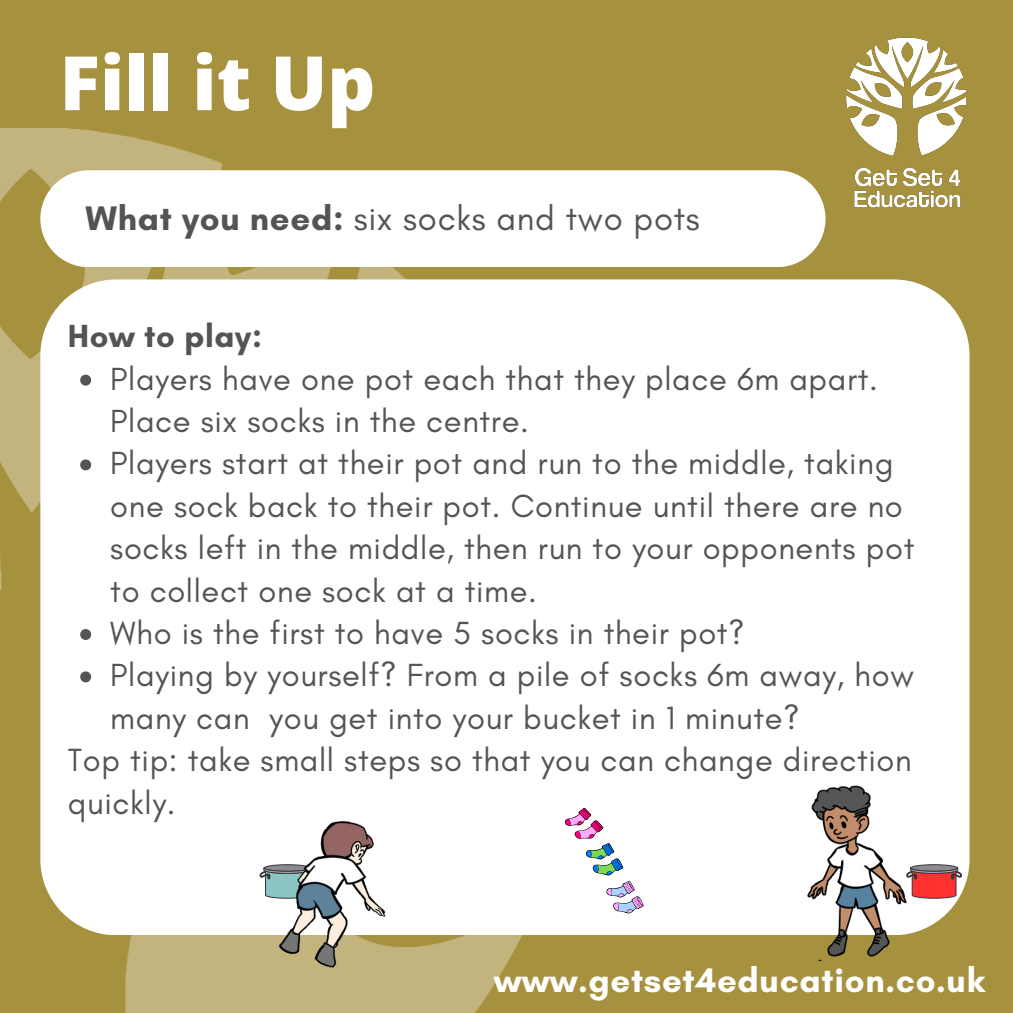
<style>
.page{position:relative;width:1013px;height:1013px;background:#fff}
.page>*{position:absolute;margin:0;border:0;box-sizing:border-box;transform-origin:0 0}
.t1{font:800 75px "Open Sans";color:#fff}
.t2{font:34.62px "Glacial Indifference";letter-spacing:.02em;color:#545454}
.t3{font:700 34.62px "Glacial Indifference";letter-spacing:.02em;color:#fff}
.t4{font:32.62px/42.4px "Glacial Indifference";letter-spacing:.02em;color:#545454}
.t5{font:700 32.62px "Glacial Indifference";letter-spacing:.02em;color:#545454}
.s1{font-weight:700}
</style>
<div class="page">
<div style="left:0;top:0;width:1012px;height:1012px;background:#a6913e"></div>
<img style="left:0;top:128px;width:522px;height:884px">
<img style="left:846px;top:37px;width:120px;height:171px">
<div style="left:40px;top:170px;width:785px;height:97px;background:#fff;border-radius:48px"></div>
<div style="left:40px;top:279px;width:929px;height:656px;background:#fff;border-radius:76px"></div>
<svg style="left:80px;top:374px;width:11px;height:11px"></svg>
<svg style="left:80px;top:459px;width:11px;height:11px"></svg>
<svg style="left:80px;top:629px;width:11px;height:11px"></svg>
<svg style="left:80px;top:671px;width:11px;height:11px"></svg>
<img style="left:807px;top:785px;width:104px;height:175px">
<svg style="left:910px;top:864px;width:47px;height:7px"></svg>
<div style="left:910px;top:864px;width:47px;height:7px;border:1px solid #34373c;border-radius:50%"></div>
<svg style="left:906px;top:867px;width:55px;height:31px;background:#d25d5e"></svg>
<img style="left:245px;top:821px;width:129px;height:160px">
<img style="left:245px;top:879px;width:143px;height:101px">
<svg style="left:565px;top:807px;width:79px;height:107px"></svg>
<p class="t1" style="left:60px;top:30px;width:317px">Fill it Up</p>
<p class="t2" style="left:85px;top:197px;width:616px"><span class="s1">What you need:</span> six socks and two pots</p>
<p class="t5" style="left:68px;top:316px;width:196px">How to play:</p>
<p class="t4" style="left:110px;top:357px;width:769px">Players have one pot each that they place 6m apart.<br>Place six socks in the centre.</p>
<p class="t4" style="left:110px;top:442px;width:805px">Players start at their pot and run to the middle, taking one sock back to their pot. Continue until there are no socks left in the middle, then run to your opponents pot to collect one sock at a time.</p>
<p class="t4" style="left:110px;top:611px;width:636px">Who is the first to have 5 socks in their pot?</p>
<p class="t4" style="left:110px;top:654px;width:805px">Playing by yourself? From a pile of socks 6m away, how many can you get into your bucket in 1 minute?</p>
<p class="t4" style="left:68px;top:738px;width:845px">Top tip: take small steps so that you can change direction quickly.</p>
<p class="t3" style="left:494px;top:959px;width:492px">www.getset4education.co.uk</p>
</div>
